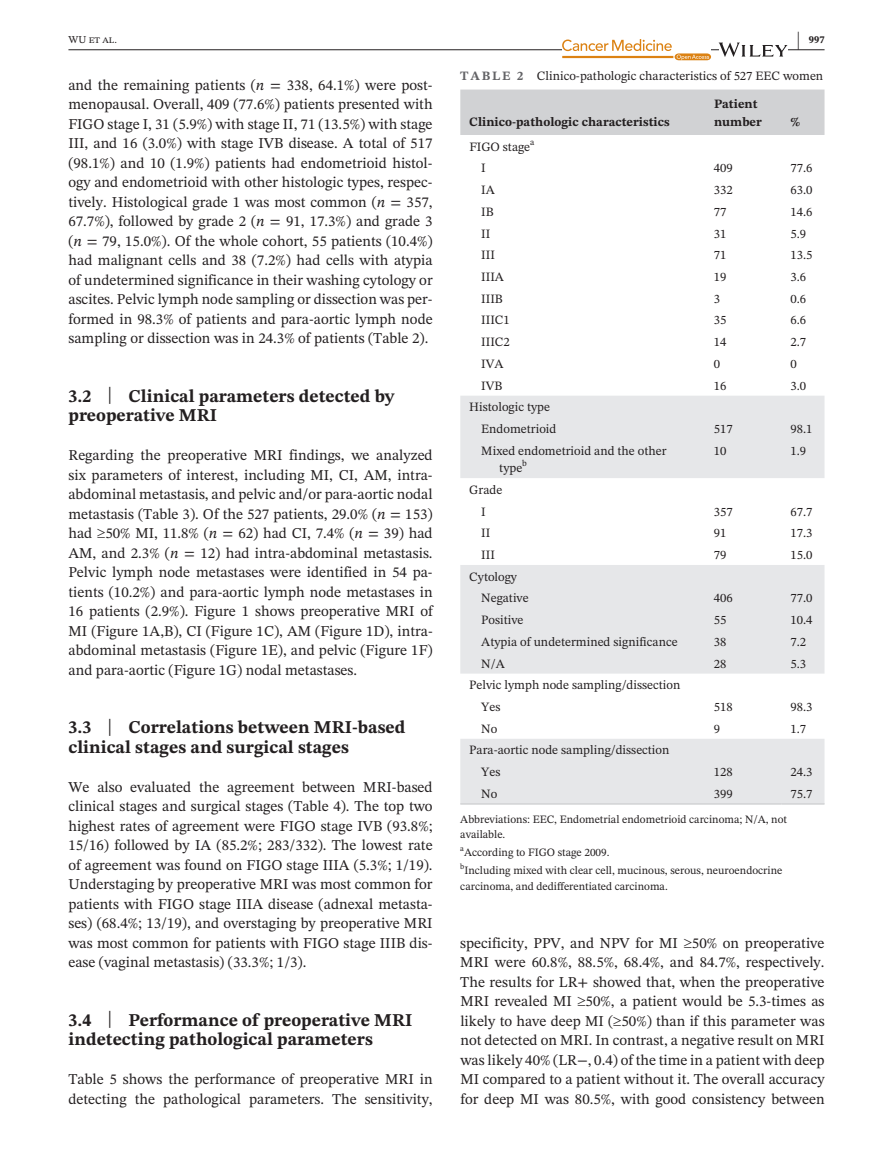
<style>
.page{position:relative;width:893px;height:1174px;background:#fff}
.page>*{position:absolute;margin:0;border:0;box-sizing:border-box;transform-origin:0 0}
.t1{font:700 21px "STIX Two Text";color:#231f20;scale:.42 1}
.t2{font:700 18px/19.5px "STIX Two Text";color:#231f20}
.t3{font:15px/19.5px "STIX Two Text";color:#231f20;text-align:justify}
.t4{font:12.75px/21.8px "STIX Two Text";color:#231f20}
.t5{font:700 12.75px/17.2px "STIX Two Text";color:#231f20}
.t6{font:11.25px/15.8px "STIX Two Text";color:#231f20}
.t7{font:10.5px "STIX Two Text";color:#231f20}
.t8{font:700 10.5px "STIX Two Text";color:#231f20}
.t9{font:7.8px "STIX Two Text";color:#231f20}
.s1{font-style:italic}
.s2{font-weight:700;color:#636366}
.s3{font-weight:400;font-size:23.7px}
</style>
<div class="page">
<hr style="left:68px;top:49px;width:756px;height:1px;background:#231f20">
<svg style="left:562px;top:39px;width:149px;height:21px"></svg>
<svg style="left:719px;top:43px;width:68px;height:14px"></svg>
<div style="left:460px;top:90px;width:364px;height:45px;background:#d1d2d4"></div>
<svg style="left:460px;top:396px;width:364px;height:407px;fill:#e6e7e9"></svg>
<hr style="left:460px;top:803px;width:245px;height:1px;background:#d1d2d4">
<hr style="left:705px;top:803px;width:76px;height:1px;background:#d1d2d4">
<hr style="left:781px;top:803px;width:43px;height:1px;background:#d1d2d4">
<h1 class="t1" style="left:797px;top:24px;width:8px">|</h1>
<p class="t7" style="left:68px;top:32px;width:50px">WU et al.</p>
<p class="t8" style="left:809px;top:32px;width:17px">997</p>
<p class="t3" style="left:68px;top:75px;width:366px">and the remaining patients (<span class="s1">n</span> = 338, 64.1%) were post&shy;menopausal. Overall, 409 (77.6%) patients presented with FIGO stage I, 31 (5.9%) with stage II, 71 (13.5%) with stage III, and 16 (3.0%) with stage IVB disease. A total of 517 (98.1%) and 10 (1.9%) patients had endometrioid histol&shy;ogy and endometrioid with other histologic types, respec&shy;tively. Histological grade 1 was most common (<span class="s1">n</span> = 357, 67.7%), followed by grade 2 (<span class="s1">n</span> = 91, 17.3%) and grade 3 (<span class="s1">n</span> = 79, 15.0%). Of the whole cohort, 55 patients (10.4%) had malignant cells and 38 (7.2%) had cells with atypia of undetermined significance in their washing cytology or ascites. Pelvic lymph node sampling or dissection was per&shy;formed in 98.3% of patients and para-aortic lymph node sampling or dissection was in 24.3% of patients (Table 2).</p>
<p class="t4" style="left:460px;top:65px;width:364px"><span class="s2">TABLE 2</span> Clinico-pathologic characteristics of 527 EEC women</p>
<p class="t5" style="left:469px;top:113px;width:202px">Clinico-pathologic characteristics</p>
<p class="t5" style="left:714px;top:96px;width:49px">Patient number</p>
<p class="t5" style="left:790px;top:113px;width:11px">%</p>
<p class="t4" style="left:481px;top:135px;width:55px;text-indent:-12px">FIGO stage<sup>a<br></sup>I</p>
<p class="t4" style="left:714px;top:157px;width:20px">409</p>
<p class="t4" style="left:790px;top:157px;width:24px">77.6</p>
<p class="t4" style="left:481px;top:179px;width:15px">IA</p>
<p class="t4" style="left:714px;top:179px;width:20px">332</p>
<p class="t4" style="left:790px;top:179px;width:24px">63.0</p>
<p class="t4" style="left:481px;top:201px;width:14px">IB</p>
<p class="t4" style="left:714px;top:201px;width:14px">77</p>
<p class="t4" style="left:790px;top:201px;width:24px">14.6</p>
<p class="t4" style="left:481px;top:222px;width:11px">II</p>
<p class="t4" style="left:714px;top:222px;width:14px">31</p>
<p class="t4" style="left:790px;top:222px;width:17px">5.9</p>
<p class="t4" style="left:481px;top:244px;width:15px">III</p>
<p class="t4" style="left:714px;top:244px;width:14px">71</p>
<p class="t4" style="left:790px;top:244px;width:24px">13.5</p>
<p class="t4" style="left:481px;top:266px;width:24px">IIIA</p>
<p class="t4" style="left:714px;top:266px;width:14px">19</p>
<p class="t4" style="left:790px;top:266px;width:17px">3.6</p>
<p class="t4" style="left:481px;top:287px;width:23px">IIIB</p>
<p class="t4" style="left:714px;top:287px;width:8px">3</p>
<p class="t4" style="left:790px;top:287px;width:17px">0.6</p>
<p class="t4" style="left:481px;top:309px;width:30px">IIIC1</p>
<p class="t4" style="left:714px;top:309px;width:14px">35</p>
<p class="t4" style="left:790px;top:309px;width:17px">6.6</p>
<p class="t4" style="left:481px;top:331px;width:30px">IIIC2</p>
<p class="t4" style="left:714px;top:331px;width:14px">14</p>
<p class="t4" style="left:790px;top:331px;width:17px">2.7</p>
<p class="t4" style="left:481px;top:353px;width:24px">IVA</p>
<p class="t4" style="left:714px;top:353px;width:8px">0</p>
<p class="t4" style="left:790px;top:353px;width:8px">0</p>
<p class="t4" style="left:481px;top:374px;width:23px">IVB</p>
<p class="t4" style="left:714px;top:374px;width:14px">16</p>
<p class="t4" style="left:790px;top:374px;width:17px">3.0</p>
<p class="t4" style="left:481px;top:396px;width:77px;text-indent:-12px">Histologic type<br>Endometrioid</p>
<p class="t2" style="left:68px;top:386px;width:328px">3.2 <span class="s3">|</span> Clinical parameters detected by preoperative MRI</p>
<p class="t3" style="left:68px;top:445px;width:366px">Regarding the preoperative MRI findings, we analyzed six parameters of interest, including MI, CI, AM, intra&shy;abdominal metastasis, and pelvic and/or para-aortic nodal metastasis (Table 3). Of the 527 patients, 29.0% (<span class="s1">n</span> = 153) had ≥50% MI, 11.8% (<span class="s1">n</span> = 62) had CI, 7.4% (<span class="s1">n</span> = 39) had AM, and 2.3% (<span class="s1">n</span> = 12) had intra-abdominal metastasis.<br>Pelvic lymph node metastases were identified in 54 pa&shy;tients (10.2%) and para-aortic lymph node metastases in 16 patients (2.9%). Figure 1 shows preoperative MRI of MI (Figure 1A,B), CI (Figure 1C), AM (Figure 1D), intra&shy;abdominal metastasis (Figure 1E), and pelvic (Figure 1F) and para-aortic (Figure 1G) nodal metastases.</p>
<p class="t4" style="left:714px;top:418px;width:20px">517</p>
<p class="t4" style="left:790px;top:418px;width:24px">98.1</p>
<p class="t4" style="left:499px;top:442px;width:169px;line-height:17.2px;text-indent:-18px">Mixed endometrioid and the other type<sup>b</sup></p>
<p class="t4" style="left:714px;top:439px;width:14px">10</p>
<p class="t4" style="left:790px;top:439px;width:17px">1.9</p>
<p class="t4" style="left:469px;top:478px;width:34px;text-align:center">Grade<br>I</p>
<p class="t4" style="left:714px;top:500px;width:20px">357</p>
<p class="t4" style="left:790px;top:500px;width:24px">67.7</p>
<p class="t4" style="left:481px;top:522px;width:11px">II</p>
<p class="t4" style="left:714px;top:522px;width:14px">91</p>
<p class="t4" style="left:790px;top:522px;width:24px">17.3</p>
<p class="t4" style="left:481px;top:544px;width:15px">III</p>
<p class="t4" style="left:714px;top:544px;width:14px">79</p>
<p class="t4" style="left:790px;top:544px;width:24px">15.0</p>
<p class="t4" style="left:481px;top:565px;width:49px;text-indent:-12px">Cytology<br>Negative</p>
<p class="t4" style="left:714px;top:587px;width:20px">406</p>
<p class="t4" style="left:790px;top:587px;width:24px">77.0</p>
<p class="t4" style="left:481px;top:609px;width:44px">Positive</p>
<p class="t4" style="left:714px;top:609px;width:14px">55</p>
<p class="t4" style="left:790px;top:609px;width:24px">10.4</p>
<p class="t4" style="left:481px;top:630px;width:198px">Atypia of undetermined significance</p>
<p class="t4" style="left:714px;top:630px;width:14px">38</p>
<p class="t4" style="left:790px;top:630px;width:17px">7.2</p>
<p class="t4" style="left:481px;top:652px;width:25px">N/A</p>
<p class="t4" style="left:714px;top:652px;width:14px">28</p>
<p class="t4" style="left:790px;top:652px;width:17px">5.3</p>
<p class="t4" style="left:481px;top:674px;width:201px;text-indent:-12px">Pelvic lymph node sampling/dissection<br>Yes</p>
<p class="t4" style="left:714px;top:696px;width:20px">518</p>
<p class="t4" style="left:790px;top:696px;width:24px">98.3</p>
<p class="t2" style="left:68px;top:718px;width:339px">3.3 <span class="s3">|</span> Correlations between MRI-based clinical stages and surgical stages</p>
<p class="t3" style="left:68px;top:777px;width:366px">We also evaluated the agreement between MRI-based clinical stages and surgical stages (Table 4). The top two highest rates of agreement were FIGO stage IVB (93.8%; 15/16) followed by IA (85.2%; 283/332). The lowest rate of agreement was found on FIGO stage IIIA (5.3%; 1/19).<br>Understaging by preoperative MRI was most common for patients with FIGO stage IIIA disease (adnexal metasta&shy;ses) (68.4%; 13/19), and overstaging by preoperative MRI was most common for patients with FIGO stage IIIB dis&shy;ease (vaginal metastasis) (33.3%; 1/3).</p>
<p class="t2" style="left:68px;top:1010px;width:346px">3.4 <span class="s3">|</span> Performance of preoperative MRI indetecting pathological parameters</p>
<p class="t3" style="left:68px;top:1069px;width:366px">Table 5 shows the performance of preoperative MRI in detecting the pathological parameters. The sensitivity,</p>
<p class="t4" style="left:481px;top:717px;width:18px">No</p>
<p class="t4" style="left:714px;top:717px;width:8px">9</p>
<p class="t4" style="left:790px;top:717px;width:17px">1.7</p>
<p class="t4" style="left:481px;top:739px;width:190px;text-indent:-12px">Para-aortic node sampling/dissection<br>Yes</p>
<p class="t4" style="left:714px;top:761px;width:20px">128</p>
<p class="t4" style="left:790px;top:761px;width:24px">24.3</p>
<p class="t4" style="left:481px;top:782px;width:18px">No</p>
<p class="t4" style="left:714px;top:782px;width:20px">399</p>
<p class="t4" style="left:790px;top:782px;width:24px">75.7</p>
<p class="t6" style="left:460px;top:811px;width:328px">Abbreviations: EEC, Endometrial endometrioid carcinoma; N/A, not available.</p>
<p class="t9" style="left:460px;top:843px;width:5px">a</p>
<p class="t6" style="left:464px;top:844px;width:147px">According to FIGO stage 2009.</p>
<p class="t9" style="left:460px;top:861px;width:6px">b</p>
<p class="t6" style="left:460px;top:862px;width:324px;text-indent:4px">Including mixed with clear cell, mucinous, serous, neuroendocrine carcinoma, and dedifferentiated carcinoma.</p>
<p class="t3" style="left:460px;top:933px;width:366px">specificity, PPV, and NPV for MI ≥50% on preoperative MRI were 60.8%, 88.5%, 68.4%, and 84.7%, respectively.<br>The results for LR+ showed that, when the preoperative MRI revealed MI ≥50%, a patient would be 5.3-times as likely to have deep MI (≥50%) than if this parameter was not detected on MRI. In contrast, a negative result on MRI was likely 40% (LR−, 0.4) of the time in a patient with deep MI compared to a patient without it. The overall accuracy for deep MI was 80.5%, with good consistency between</p>
</div>
